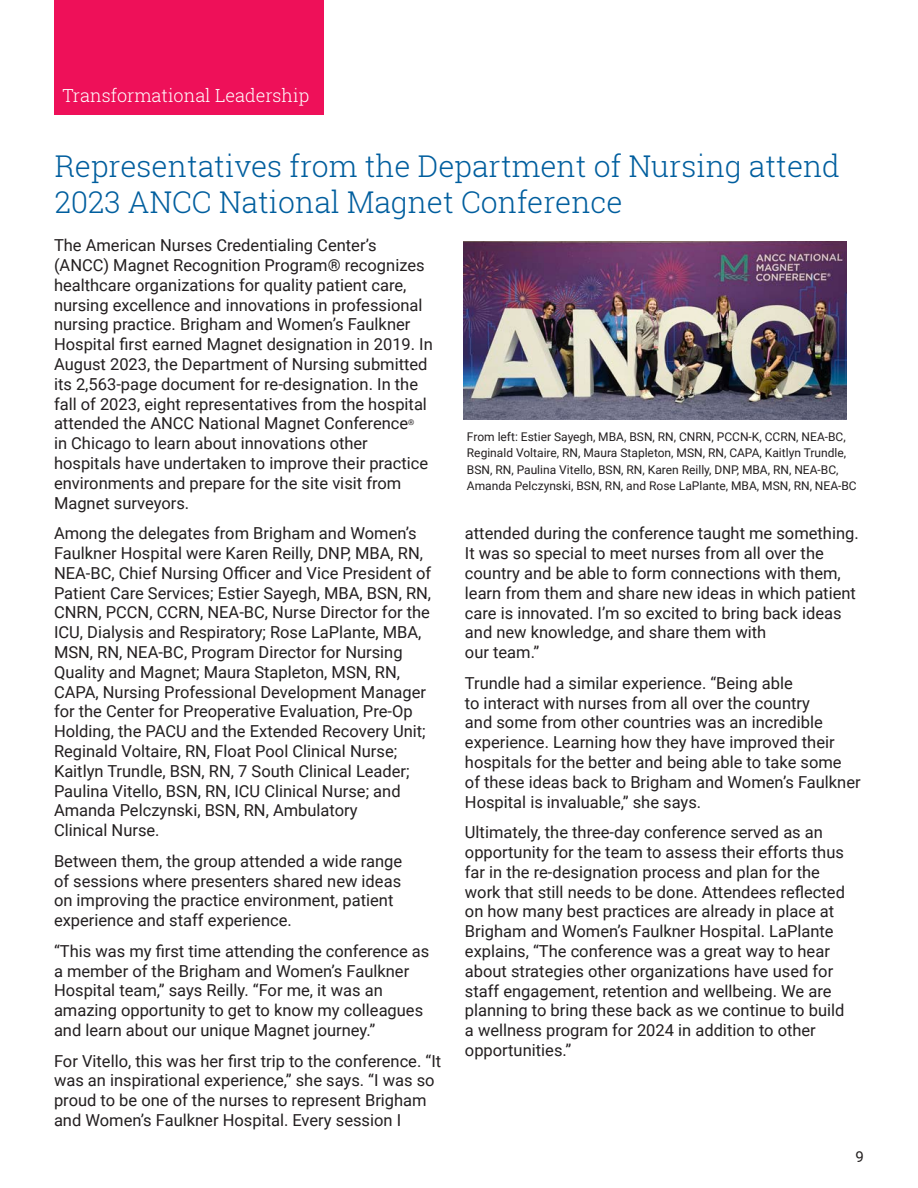
<style>
.page{position:relative;width:918px;height:1188px;background:#fff}
.page>*{position:absolute;margin:0;border:0;box-sizing:border-box;transform-origin:0 0}
.Headline{font:300 30px/36px "Roboto Slab";color:#005e9e}
.Body{font:300 18px "Roboto Slab";color:#fff}
.Body-2{font:16.5px/19.8px "Roboto";color:#231f20}
.t1{font:15px "Roboto";color:#231f20}
.Body-3{font:12px/16.5px "Roboto";color:#231f20}
</style>
<div class="page">
<img style="left:464px;top:242px;width:383px;height:177px">
<div style="left:54px;top:0;width:270px;height:114px;background:#ee1059"></div>
<p class="Body" style="left:62px;top:83px;width:248px">Transformational Leadership</p>
<p class="Headline" style="left:55px;top:147px;width:787px">Representatives from the Department of Nursing attend<br>2023 ANCC National Magnet Conference</p>
<p class="Body-2" style="left:54px;top:235px;width:380px">The American Nurses Credentialing Center’s (ANCC) Magnet Recognition Program® recognizes healthcare organizations for quality patient care, nursing excellence and innovations in professional nursing practice. Brigham and Women’s Faulkner Hospital first earned Magnet designation in 2019. In August 2023, the Department of Nursing submitted its 2,563-page document for re-designation. In the fall of 2023, eight representatives from the hospital attended the ANCC National Magnet Conference<sup>®<br></sup>in Chicago to learn about innovations other hospitals have undertaken to improve their practice environments and prepare for the site visit from Magnet surveyors.</p>
<p class="Body-2" style="left:54px;top:523px;width:379px">Among the delegates from Brigham and Women’s Faulkner Hospital were Karen Reilly, DNP, MBA, RN, NEA-BC, Chief Nursing Officer and Vice President of Patient Care Services; Estier Sayegh, MBA, BSN, RN, CNRN, PCCN, CCRN, NEA-BC, Nurse Director for the ICU, Dialysis and Respiratory; Rose LaPlante, MBA, MSN, RN, NEA-BC, Program Director for Nursing Quality and Magnet; Maura Stapleton, MSN, RN, CAPA, Nursing Professional Development Manager for the Center for Preoperative Evaluation, Pre-Op Holding, the PACU and the Extended Recovery Unit; Reginald Voltaire, RN, Float Pool Clinical Nurse; Kaitlyn Trundle, BSN, RN, 7 South Clinical Leader; Paulina Vitello, BSN, RN, ICU Clinical Nurse; and Amanda Pelczynski, BSN, RN, Ambulatory<br>Clinical Nurse.</p>
<p class="Body-2" style="left:54px;top:850px;width:350px">Between them, the group attended a wide range of sessions where presenters shared new ideas on improving the practice environment, patient experience and staff experience.</p>
<p class="Body-2" style="left:54px;top:940px;width:377px">“This was my first time attending the conference as a member of the Brigham and Women’s Faulkner Hospital team,” says Reilly. “For me, it was an amazing opportunity to get to know my colleagues and learn about our unique Magnet journey.”</p>
<p class="Body-2" style="left:54px;top:1050px;width:389px">For Vitello, this was her first trip to the conference. “It was an inspirational experience,” she says. “I was so proud to be one of the nurses to represent Brigham and Women’s Faulkner Hospital. Every session I</p>
<p class="Body-3" style="left:467px;top:428px;width:391px">From left: Estier Sayegh, MBA, BSN, RN, CNRN, PCCN-K, CCRN, NEA-BC, Reginald Voltaire, RN, Maura Stapleton, MSN, RN, CAPA, Kaitlyn Trundle, BSN, RN, Paulina Vitello, BSN, RN, Karen Reilly, DNP, MBA, RN, NEA-BC, Amanda Pelczynski, BSN, RN, and Rose LaPlante, MBA, MSN, RN, NEA-BC</p>
<p class="Body-2" style="left:465px;top:523px;width:395px">attended during the conference taught me something.<br>It was so special to meet nurses from all over the country and be able to form connections with them, learn from them and share new ideas in which patient care is innovated. I’m so excited to bring back ideas and new knowledge, and share them with<br>our team.”</p>
<p class="Body-2" style="left:465px;top:672px;width:397px">Trundle had a similar experience. “Being able<br>to interact with nurses from all over the country<br>and some from other countries was an incredible experience. Learning how they have improved their hospitals for the better and being able to take some of these ideas back to Brigham and Women’s Faulkner Hospital is invaluable,” she says.</p>
<p class="Body-2" style="left:465px;top:822px;width:382px">Ultimately, the three-day conference served as an opportunity for the team to assess their efforts thus far in the re-designation process and plan for the work that still needs to be done. Attendees reflected on how many best practices are already in place at Brigham and Women’s Faulkner Hospital. LaPlante explains, “The conference was a great way to hear about strategies other organizations have used for staff engagement, retention and wellbeing. We are planning to bring these back as we continue to build a wellness program for 2024 in addition to other opportunities.”</p>
<p class="t1" style="left:856px;top:1146px;width:10px">9</p>
</div>
